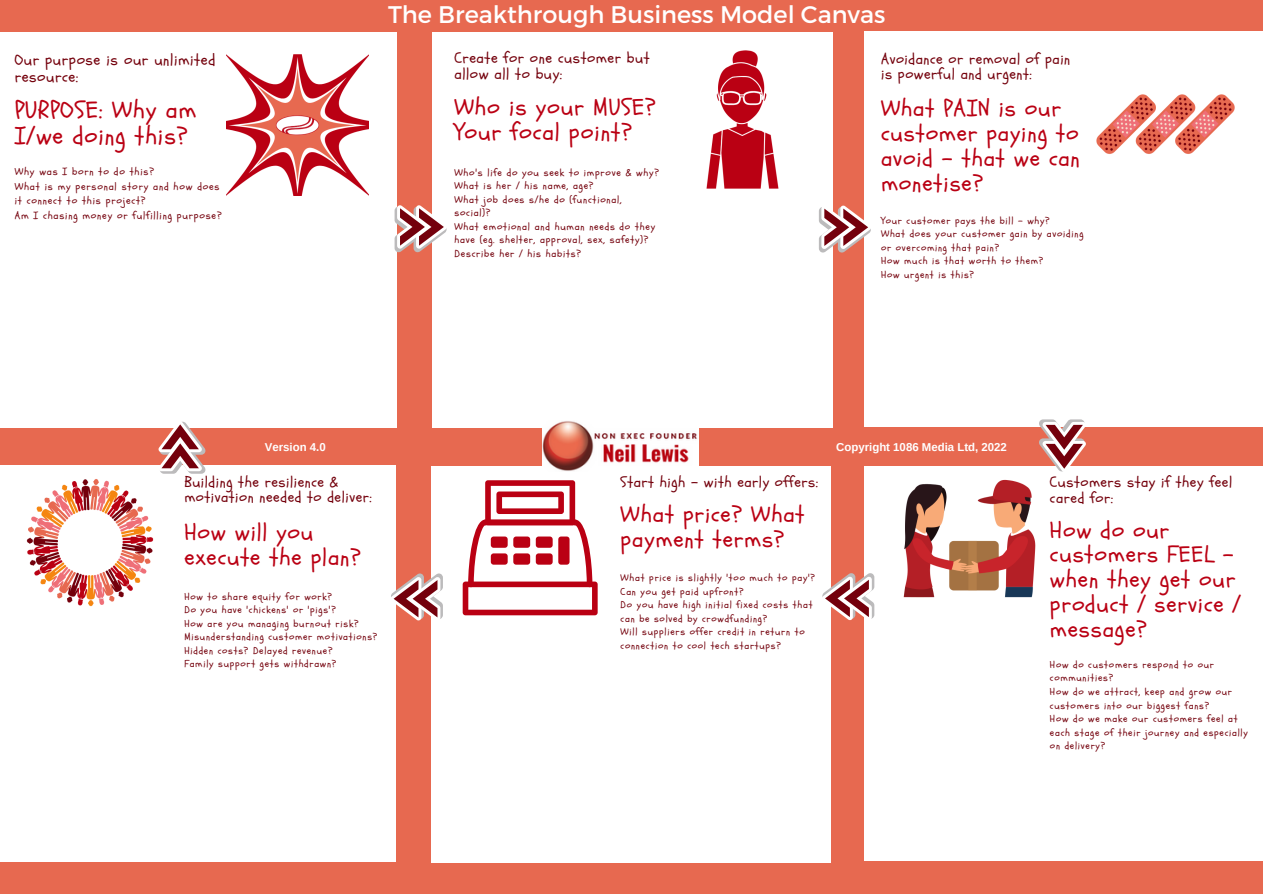
<style>
.page{position:relative;width:1263px;height:894px;background:#fff}
.page>*{position:absolute;margin:0;border:0;box-sizing:border-box;transform-origin:0 0}
.t1{font:24.15px/25.8px "Schoolbell";letter-spacing:.04em;color:#ba0013}
.t2{font:24px "Montserrat";color:#fff}
.t3{font:23.7px/24.8px "Schoolbell";letter-spacing:.04em;color:#ba0013}
.t4{font:23.1px/24.8px "Schoolbell";letter-spacing:.04em;color:#ba0013}
.t5{font:15.6px/16.8px "Schoolbell";letter-spacing:.04em;color:#74000c}
.t6{font:15.15px/15.8px "Schoolbell";letter-spacing:.04em;color:#74000c}
.t7{font:14.85px/15.8px "Schoolbell";letter-spacing:.04em;color:#74000c}
.t8{font:700 11.4px "Arimo";color:#fff}
.t9{font:10.35px/14.5px "Schoolbell";letter-spacing:.08em;color:#74000c}
.t10{font:10.05px/13.5px "Schoolbell";letter-spacing:.08em;color:#74000c}
.t11{font:9.9px/13.5px "Schoolbell";letter-spacing:.08em;color:#74000c}
</style>
<div class="page">
<div style="left:0;top:0;width:1263px;height:893px;background:#e76950"></div>
<div style="left:432px;top:32px;width:401px;height:395px;background:#fff"></div>
<div style="left:0;top:32px;width:397px;height:395px;background:#fff"></div>
<svg style="left:395px;top:205px;width:52px;height:47px"></svg>
<div style="left:865px;top:31px;width:398px;height:395px;background:#fff"></div>
<div style="left:864px;top:466px;width:399px;height:394px;background:#fff"></div>
<div style="left:432px;top:466px;width:399px;height:396px;background:#fff"></div>
<div style="left:0;top:465px;width:396px;height:396px;background:#fff"></div>
<svg style="left:819px;top:205px;width:52px;height:47px"></svg>
<svg style="left:1039px;top:419px;width:47px;height:52px"></svg>
<svg style="left:159px;top:421px;width:46px;height:52px"></svg>
<svg style="left:822px;top:573px;width:52px;height:47px"></svg>
<img style="left:26px;top:479px;width:128px;height:128px">
<svg style="left:391px;top:573px;width:52px;height:47px"></svg>
<img style="left:227px;top:54px;width:141px;height:142px">
<img style="left:1096px;top:94px;width:139px;height:60px">
<img style="left:903px;top:467px;width:137px;height:131px">
<img style="left:706px;top:50px;width:73px;height:139px">
<svg style="left:463px;top:480px;width:135px;height:135px"></svg>
<div style="left:491px;top:536px;width:17px;height:11px;background:#ba0013;border-radius:3px"></div>
<div style="left:513px;top:536px;width:17px;height:11px;background:#ba0013;border-radius:3px"></div>
<div style="left:536px;top:536px;width:17px;height:11px;background:#ba0013;border-radius:3px"></div>
<div style="left:491px;top:553px;width:17px;height:11px;background:#ba0013;border-radius:3px"></div>
<div style="left:513px;top:553px;width:17px;height:11px;background:#ba0013;border-radius:3px"></div>
<div style="left:536px;top:553px;width:17px;height:11px;background:#ba0013;border-radius:3px"></div>
<div style="left:558px;top:536px;width:11px;height:28px;background:#ba0013;border-radius:3px"></div>
<img style="left:543px;top:421px;width:155px;height:50px">
<p class="t5" style="left:15px;top:52px;width:202px">Our purpose is our unlimited resource:</p>
<p class="t1" style="left:15px;top:97px;width:183px">PURPOSE: Why am<br>I/we doing this?</p>
<p class="t9" style="left:15px;top:164px;width:141px">Why was I born to do this?</p>
<p class="t9" style="left:15px;top:179px;width:206px">What is my personal story and how does it connect to this project?</p>
<p class="t9" style="left:15px;top:208px;width:208px">Am I chasing money or fulfilling purpose?</p>
<p class="t2" style="left:388px;top:-1px;width:499px">The Breakthrough Business Model Canvas</p>
<p class="t6" style="left:454px;top:51px;width:197px">Create for one customer but allow all to buy:</p>
<p class="t3" style="left:454px;top:95px;width:203px">Who is your MUSE?<br>Your focal point?</p>
<p class="t10" style="left:454px;top:166px;width:206px">Who's life do you seek to improve &amp; why?</p>
<p class="t10" style="left:454px;top:179px;width:141px">What is her / his name, age?</p>
<p class="t10" style="left:454px;top:193px;width:169px">What job does s/he do (functional, social)?</p>
<p class="t10" style="left:454px;top:220px;width:202px">What emotional and human needs do they have (eg. shelter, approval, sex, safety)?</p>
<p class="t10" style="left:454px;top:247px;width:128px">Describe her / his habits?</p>
<p class="t7" style="left:881px;top:51px;width:191px">Avoidance or removal of pain is powerful and urgent:</p>
<p class="t4" style="left:881px;top:97px;width:200px">What PAIN is our customer paying to avoid - that we can monetise?</p>
<p class="t11" style="left:881px;top:214px;width:170px">Your customer pays the bill - why?</p>
<p class="t11" style="left:881px;top:227px;width:204px">What does your customer gain by avoiding or overcoming that pain?</p>
<p class="t11" style="left:881px;top:254px;width:164px">How much is that worth to them?</p>
<p class="t11" style="left:881px;top:268px;width:94px">How urgent is this?</p>
<p class="t8" style="left:265px;top:440px;width:62px">Version 4.0</p>
<p class="t7" style="left:184px;top:474px;width:189px">Building the resilience &amp; motivation needed to deliver:</p>
<p class="t4" style="left:184px;top:520px;width:178px">How will you execute the plan?</p>
<p class="t11" style="left:184px;top:589px;width:149px">How to share equity for work?</p>
<p class="t11" style="left:184px;top:603px;width:153px">Do you have 'chickens' or 'pigs'?</p>
<p class="t11" style="left:184px;top:616px;width:176px">How are you managing burnout risk?</p>
<p class="t11" style="left:184px;top:630px;width:195px">Misunderstanding customer motivations?</p>
<p class="t11" style="left:184px;top:643px;width:150px">Hidden costs? Delayed revenue?</p>
<p class="t11" style="left:184px;top:657px;width:154px">Family support gets withdrawn?</p>
<p class="t7" style="left:621px;top:474px;width:199px">Start high - with early offers:</p>
<p class="t4" style="left:621px;top:502px;width:185px">What price? What payment terms?</p>
<p class="t11" style="left:621px;top:571px;width:196px">What price is slightly 'too much to pay'?</p>
<p class="t11" style="left:621px;top:585px;width:124px">Can you get paid upfront?</p>
<p class="t11" style="left:621px;top:598px;width:193px">Do you have high initial fixed costs that can be solved by crowdfunding?</p>
<p class="t11" style="left:621px;top:625px;width:185px">Will suppliers offer credit in return to connection to cool tech startups?</p>
<p class="t8" style="left:836px;top:440px;width:172px">Copyright 1086 Media Ltd, 2022</p>
<p class="t7" style="left:1050px;top:474px;width:184px">Customers stay if they feel cared for:</p>
<p class="t4" style="left:1050px;top:518px;width:192px">How do our customers FEEL - when they get our product / service / message?</p>
<p class="t11" style="left:1050px;top:658px;width:165px">How do customers respond to our communities?</p>
<p class="t11" style="left:1050px;top:685px;width:184px">How do we attract, keep and grow our customers into our biggest fans?</p>
<p class="t11" style="left:1050px;top:712px;width:199px">How do we make our customers feel at each stage of their journey and especially on delivery?</p>
</div>
